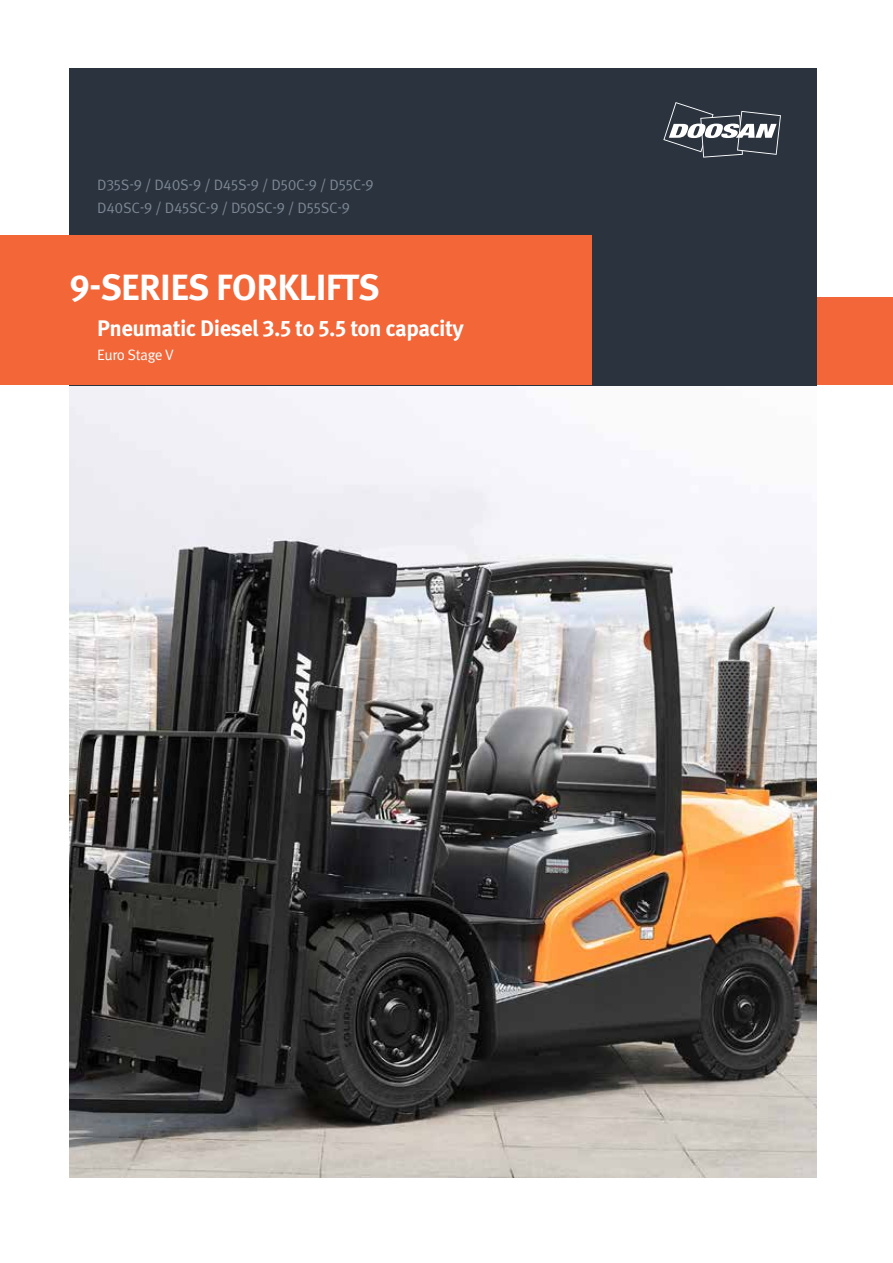
<style>
.page{position:relative;width:893px;height:1263px;background:#fff}
.page>*{position:absolute;margin:0;border:0;box-sizing:border-box;transform-origin:0 0}
.t1{font:700 36.45px "Meta Pro";letter-spacing:-.015em;color:#fff}
.t2{font:700 22.5px "Meta Pro";letter-spacing:-.025em;color:#fff}
.t3{font:15px/22.5px "Meta Pro";letter-spacing:-.02em;color:#7c8793}
.t4{font:15px "Meta Pro";letter-spacing:-.03em;color:#fff}
</style>
<div class="page">
<img style="left:69px;top:385px;width:747px;height:793px">
<div style="left:0;top:297px;width:893px;height:87px;background:#f26639"></div>
<div style="left:69px;top:68px;width:747px;height:317px;background:#2a333e"></div>
<div style="left:0;top:236px;width:592px;height:149px;background:#f26638"></div>
<svg style="left:663px;top:102px;width:118px;height:56px"></svg>
<p class="t3" style="left:97px;top:174px;width:278px">D35S-9 / D40S-9 / D45S-9 / D50C-9 / D55C-9<br>D40SC-9 / D45SC-9 / D50SC-9 / D55SC-9</p>
<h1 class="t1" style="left:69px;top:264px;width:312px">9-SERIES FORKLIFTS</h1>
<h2 class="t2" style="left:97px;top:314px;width:368px">Pneumatic Diesel 3.5 to 5.5 ton capacity</h2>
<p class="t4" style="left:97px;top:345px;width:78px">Euro Stage V</p>
</div>
